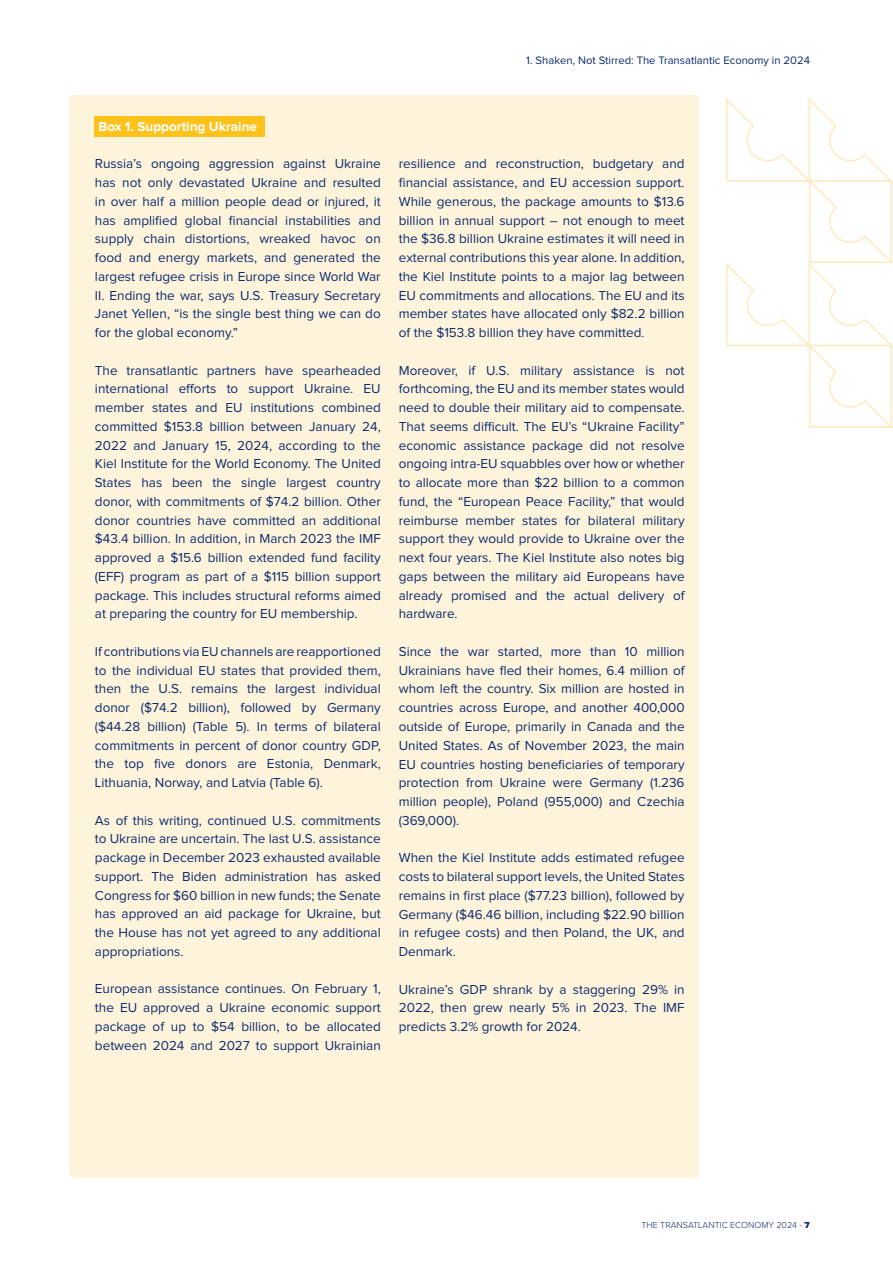
<style>
.page{position:relative;width:893px;height:1263px;background:#fff}
.page>*{position:absolute;margin:0;border:0;box-sizing:border-box;transform-origin:0 0}
.t1{font:13.5px/18.8px "Proxima Nova";color:#0d2b6d;text-align:justify}
.t2{font:700 13.5px "Proxima Nova";color:#fff}
.t3{font:11.25px "Proxima Nova";color:#0d2b6d}
.t4{font:300 9px "Proxima Nova";color:#0d2b6d}
.s1{font-weight:900}
</style>
<div class="page">
<div style="left:70px;top:96px;width:627px;height:1082px;background:#fef4dc"></div>
<div style="left:94px;top:116px;width:170px;height:20px;background:#fec21a"></div>
<svg style="left:726px;top:98px;width:167px;height:330px"></svg>
<p class="t3" style="left:526px;top:55px;width:285px">1. Shaken, Not Stirred: The Transatlantic Economy in 2024</p>
<p class="t2" style="left:98px;top:120px;width:160px">Box 1. Supporting Ukraine</p>
<p class="t1" style="left:95px;top:155px;width:287px">Russia’s ongoing aggression against Ukraine has not only devastated Ukraine and resulted in over half a million people dead or injured, it has amplified global financial instabilities and supply chain distortions, wreaked havoc on food and energy markets, and generated the largest refugee crisis in Europe since World War II. Ending the war, says U.S. Treasury Secretary Janet Yellen, “is the single best thing we can do for the global economy.”</p>
<p class="t1" style="left:95px;top:361px;width:287px">The transatlantic partners have spearheaded international efforts to support Ukraine. EU member states and EU institutions combined committed $153.8 billion between January 24, 2022 and January 15, 2024, according to the Kiel Institute for the World Economy. The United States has been the single largest country donor, with commitments of $74.2 billion. Other donor countries have committed an additional $43.4 billion. In addition, in March 2023 the IMF approved a $15.6 billion extended fund facility (EFF) program as part of a $115 billion support package. This includes structural reforms aimed at preparing the country for EU membership.</p>
<p class="t1" style="left:95px;top:643px;width:287px">If contributions via EU channels are reapportioned to the individual EU states that provided them, then the U.S. remains the largest individual donor ($74.2 billion), followed by Germany ($44.28 billion) (Table 5). In terms of bilateral commitments in percent of donor country GDP, the top five donors are Estonia, Denmark, Lithuania, Norway, and Latvia (Table 6).</p>
<p class="t1" style="left:95px;top:811px;width:287px">As of this writing, continued U.S. commitments to Ukraine are uncertain. The last U.S. assistance package in December 2023 exhausted available support. The Biden administration has asked Congress for $60 billion in new funds; the Senate has approved an aid package for Ukraine, but the House has not yet agreed to any additional appropriations.</p>
<p class="t1" style="left:95px;top:980px;width:287px">European assistance continues. On February 1, the EU approved a Ukraine economic support package of up to $54 billion, to be allocated between 2024 and 2027 to support Ukrainian</p>
<p class="t1" style="left:399px;top:155px;width:287px">resilience and reconstruction, budgetary and financial assistance, and EU accession support.<br>While generous, the package amounts to $13.6 billion in annual support – not enough to meet the $36.8 billion Ukraine estimates it will need in external contributions this year alone. In addition, the Kiel Institute points to a major lag between EU commitments and allocations. The EU and its member states have allocated only $82.2 billion of the $153.8 billion they have committed.</p>
<p class="t1" style="left:399px;top:361px;width:287px">Moreover, if U.S. military assistance is not forthcoming, the EU and its member states would need to double their military aid to compensate.<br>That seems difficult. The EU’s “Ukraine Facility” economic assistance package did not resolve ongoing intra-EU squabbles over how or whether to allocate more than $22 billion to a common fund, the “European Peace Facility,” that would reimburse member states for bilateral military support they would provide to Ukraine over the next four years. The Kiel Institute also notes big gaps between the military aid Europeans have already promised and the actual delivery of hardware.</p>
<p class="t1" style="left:399px;top:643px;width:287px">Since the war started, more than 10 million Ukrainians have fled their homes, 6.4 million of whom left the country. Six million are hosted in countries across Europe, and another 400,000 outside of Europe, primarily in Canada and the United States. As of November 2023, the main EU countries hosting beneficiaries of temporary protection from Ukraine were Germany (1.236 million people), Poland (955,000) and Czechia (369,000).</p>
<p class="t1" style="left:399px;top:849px;width:287px">When the Kiel Institute adds estimated refugee costs to bilateral support levels, the United States remains in first place ($77.23 billion), followed by Germany ($46.46 billion, including $22.90 billion in refugee costs) and then Poland, the UK, and Denmark.</p>
<p class="t1" style="left:399px;top:980px;width:287px">Ukraine’s GDP shrank by a staggering 29% in 2022, then grew nearly 5% in 2023. The IMF predicts 3.2% growth for 2024.</p>
<p class="t4" style="left:641px;top:1221px;width:170px">THE TRANSATLANTIC ECONOMY 2024 - <span class="s1">7</span></p>
</div>
